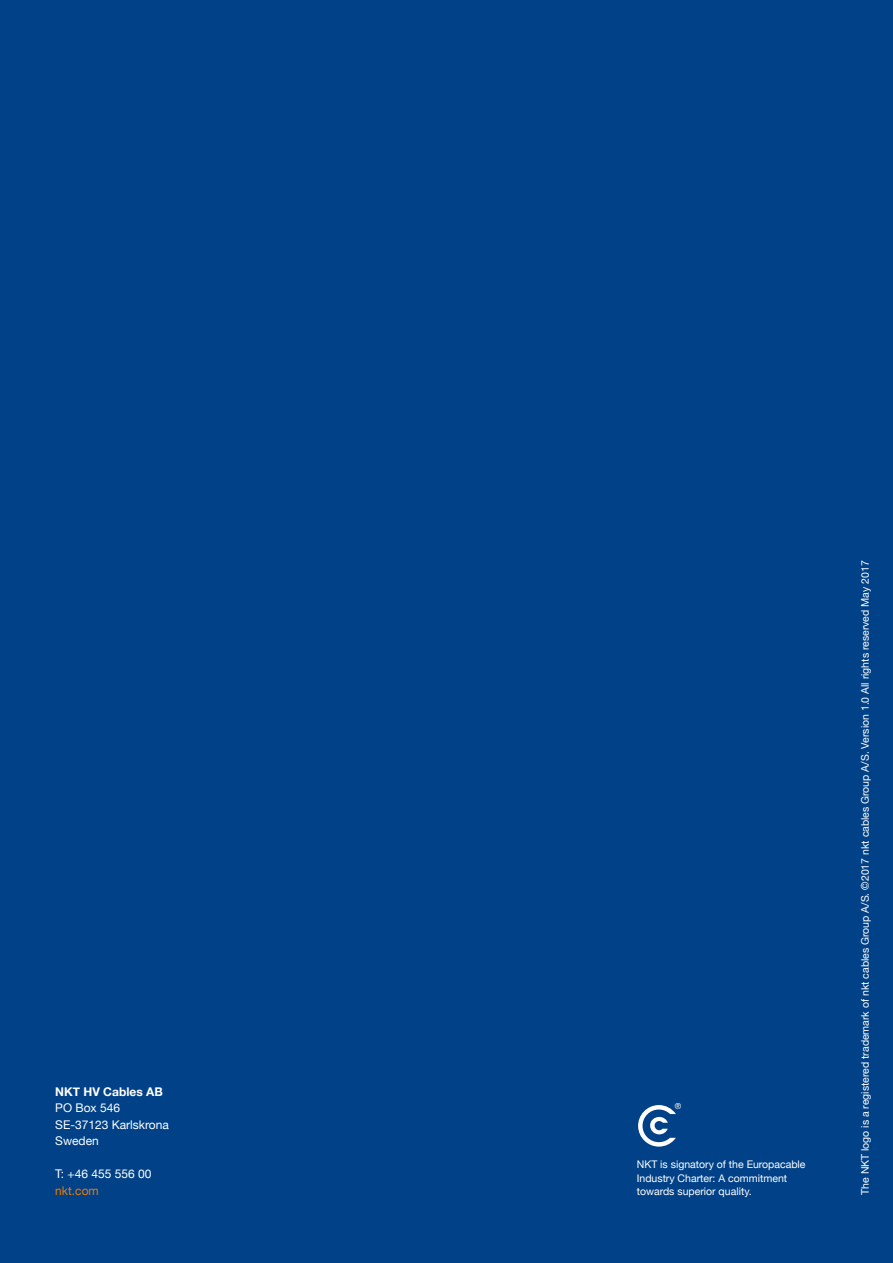
<style>
.page{position:relative;width:893px;height:1263px;background:#004187}
.page>*{position:absolute;margin:0;border:0;box-sizing:border-box;transform-origin:0 0}
.t1{font:12px/16.5px "Helvetica Neue";color:#fff}
.t2{font:700 12px "Helvetica Neue";color:#fff}
.t3{font:12px "Helvetica Neue";color:#ef7b00}
.t4{font:10.5px/13.5px "Helvetica Neue";color:#fff}
.t5{font:8.25px "Helvetica Neue";color:#fffdfe}
</style>
<div class="page">
<svg style="left:638px;top:1105px;width:38px;height:41px"></svg>
<p class="t2" style="left:55px;top:1082px;width:109px">NKT HV Cables AB</p>
<p class="t1" style="left:55px;top:1100px;width:115px">PO Box 546<br>SE-37123 Karlskrona<br>Sweden</p>
<p class="t1" style="left:55px;top:1166px;width:98px">T: +46 455 556 00</p>
<p class="t3" style="left:55px;top:1182px;width:45px">nkt.com</p>
<p class="t5" style="left:675px;top:1100px;width:8px">®</p>
<p class="t4" style="left:637px;top:1158px;width:170px">NKT is signatory of the Europacable<br>Industry Charter: A commitment towards superior quality.</p>
<p class="t4" style="left:859px;top:1195px;width:636px;rotate:-90deg">The NKT logo is a registered trademark of nkt cables Group A/S. ©2017 nkt cables Group A/S. Version 1.0 All rights reserved May 2017</p>
</div>
